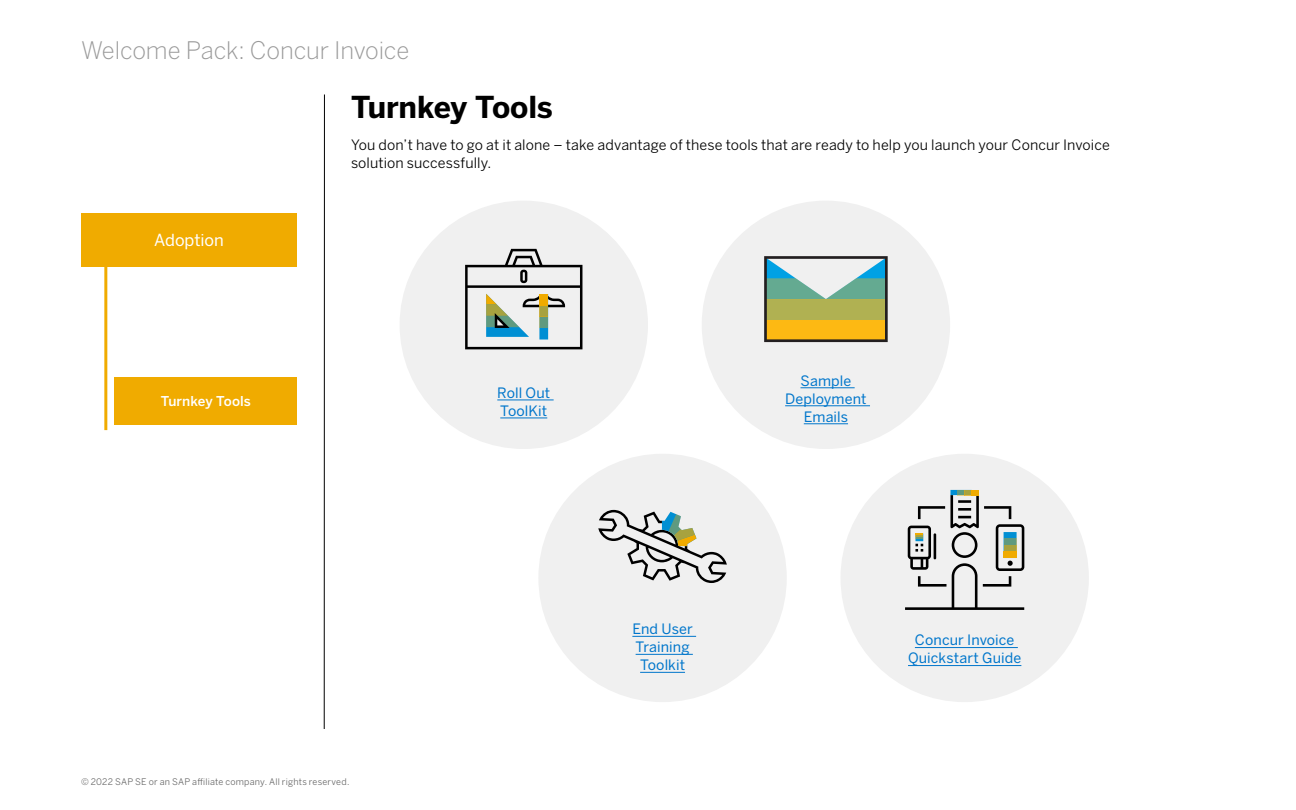
<style>
.page{position:relative;width:1296px;height:810px;background:#fff}
.page>*{position:absolute;margin:0;border:0;box-sizing:border-box;transform-origin:0 0}
.Head{font:700 30px "Benton Sans";letter-spacing:-.01em;color:#000}
.t1{font:300 24px "Benton Sans";letter-spacing:-.01em;color:#999}
.t2{font:16.5px "Benton Sans";letter-spacing:-.005em;color:#fff}
.Body{font:14.25px/18px "Benton Sans";letter-spacing:.005em;color:#000}
.Body-2{font:14.25px/18px "Benton Sans";letter-spacing:.005em;color:#0076cb;text-align:center}
.Secondary_nav_Text{font:500 13.5px "Benton Sans";letter-spacing:.005em;color:#fff}
.t3{font:9px "Benton Sans";letter-spacing:.025em;color:#666}
</style>
<div class="page">
<hr style="left:324px;top:94px;width:1px;height:635px;background:#000">
<div style="left:81px;top:213px;width:216px;height:54px;background:#f0ab00"></div>
<hr style="left:104px;top:267px;width:3px;height:163px;background:#f0ab00">
<div style="left:115px;top:377px;width:182px;height:48px;background:#f0ab00"></div>
<div style="left:702px;top:201px;width:248px;height:248px;background:#f0f0f0;border-radius:50%"></div>
<svg style="left:764px;top:256px;width:124px;height:86px"></svg>
<hr style="left:801px;top:387px;width:54px;height:1px;background:#0076cb">
<hr style="left:785px;top:405px;width:85px;height:1px;background:#0076cb">
<hr style="left:804px;top:423px;width:44px;height:1px;background:#0076cb">
<div style="left:400px;top:201px;width:248px;height:248px;background:#f0f0f0;border-radius:50%"></div>
<hr style="left:497px;top:400px;width:57px;height:1px;background:#0076cb">
<hr style="left:500px;top:418px;width:47px;height:1px;background:#0076cb">
<svg style="left:465px;top:249px;width:117px;height:100px"></svg>
<div style="left:539px;top:294px;width:9px;height:11px;background:#f0ab00"></div>
<div style="left:539px;top:305px;width:9px;height:12px;background:#a7a23f"></div>
<div style="left:539px;top:317px;width:9px;height:11px;background:#5f9a7f"></div>
<div style="left:538px;top:454px;width:249px;height:248px;background:#f0f0f0;border-radius:50%"></div>
<hr style="left:632px;top:636px;width:64px;height:1px;background:#0076cb">
<hr style="left:636px;top:654px;width:57px;height:1px;background:#0076cb">
<hr style="left:640px;top:672px;width:45px;height:1px;background:#0076cb">
<svg style="left:598px;top:510px;width:129px;height:73px"></svg>
<div style="left:841px;top:454px;width:248px;height:248px;background:#f0f0f0;border-radius:50%"></div>
<hr style="left:915px;top:647px;width:103px;height:1px;background:#0076cb">
<hr style="left:908px;top:665px;width:113px;height:1px;background:#0076cb">
<svg style="left:905px;top:490px;width:119px;height:120px"></svg>
<div style="left:1004px;top:539px;width:13px;height:6px;background:#5f9a7f"></div>
<h2 class="t1" style="left:81px;top:36px;width:330px">Welcome Pack: Concur Invoice</h2>
<p class="t2" style="left:154px;top:230px;width:71px">Adoption</p>
<p class="Secondary_nav_Text" style="left:161px;top:393px;width:92px">Turnkey Tools</p>
<p class="Head" style="left:351px;top:88px;width:203px">Turnkey Tools</p>
<p class="Body" style="left:351px;top:135px;width:760px">You don’t have to go at it alone – take advantage of these tools that are ready to help you launch your Concur Invoice solution successfully.</p>
<p class="Body-2" style="left:497px;top:384px;width:55px;text-align:left">Roll Out<br>ToolKit</p>
<p class="Body-2" style="left:785px;top:371px;width:83px">Sample<br>Deployment<br>Emails</p>
<p class="Body-2" style="left:632px;top:620px;width:62px">End User<br>Training<br>Toolkit</p>
<p class="Body-2" style="left:908px;top:631px;width:115px">Concur Invoice<br>Quickstart Guide</p>
<p class="t3" style="left:81px;top:776px;width:270px">© 2022 SAP SE or an SAP affiliate company. All rights reserved.</p>
</div>
